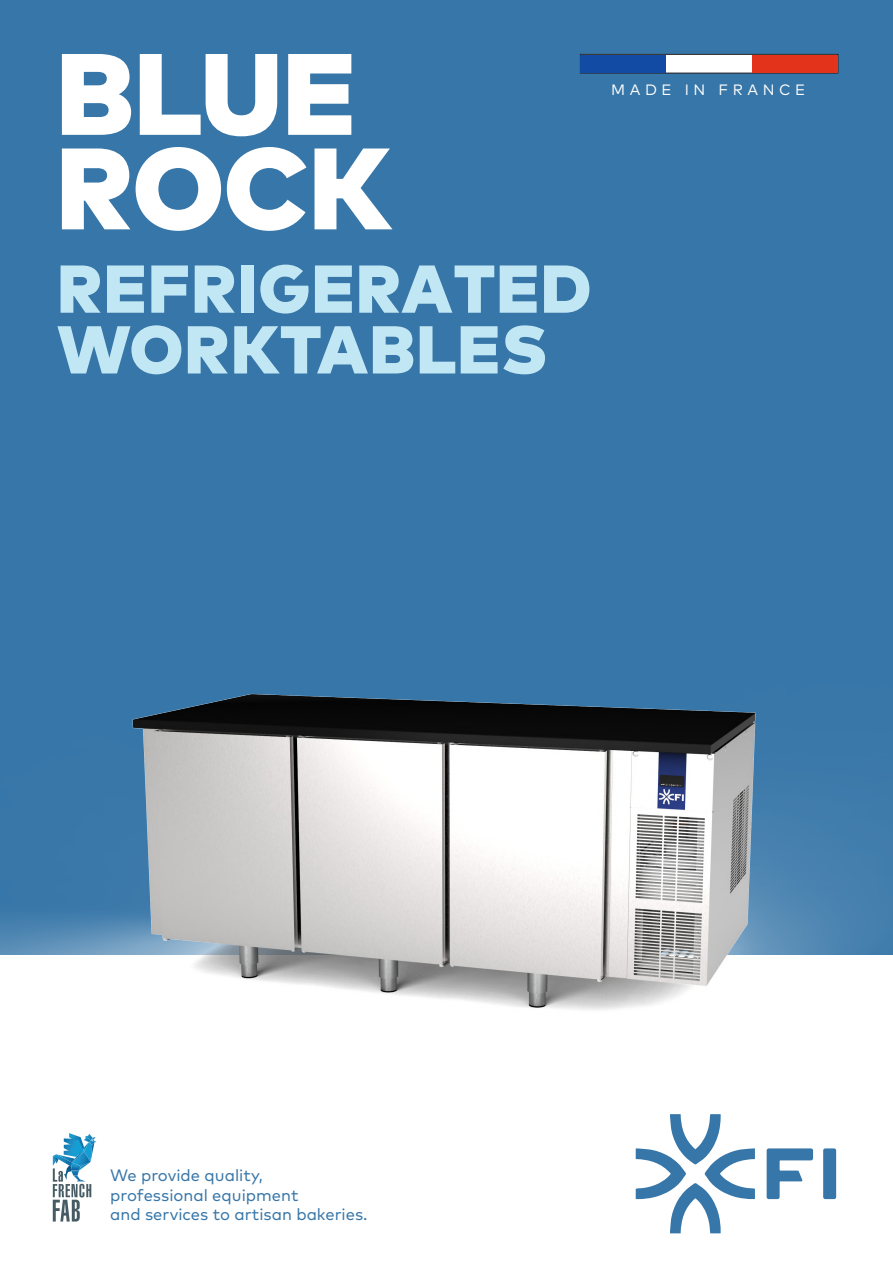
<style>
.page{position:relative;width:893px;height:1263px;background:#fff}
.page>*{position:absolute;margin:0;border:0;box-sizing:border-box;transform-origin:0 0}
.t1{font:900 115.5px "Mark Pro";color:#fff}
.t2{font:900 67.5px/60.8px "Mark";letter-spacing:.02em;color:#c2e7f4}
.t3{font:16.5px "Mark";color:#3776a8}
.t4{font:15px "Mark Pro";letter-spacing:.305em;color:#fff}
</style>
<div class="page">
<div style="left:0;top:0;width:893px;height:955px;background:#3776a8"></div>
<svg style="left:823px;top:1148px;width:13px;height:51px"></svg>
<svg style="left:767px;top:1148px;width:46px;height:51px"></svg>
<svg style="left:636px;top:1114px;width:119px;height:119px"></svg>
<svg style="left:53px;top:1133px;width:43px;height:88px"></svg>
<img style="left:0;top:693px;width:893px;height:317px">
<div style="left:580px;top:54px;width:258px;height:19px;background:#fff"></div>
<div style="left:580px;top:54px;width:258px;height:19px;border:1px solid #231f20"></div>
<div style="left:581px;top:55px;width:85px;height:18px;background:#124ba4"></div>
<div style="left:752px;top:55px;width:86px;height:18px;background:#e3331b"></div>
<p class="t1" style="left:56px;top:5px;width:301px">BLUE</p>
<p class="t1" style="left:56px;top:99px;width:336px">ROCK</p>
<p class="t2" style="left:57px;top:257px;width:535px">REFRIGERATED<br>WORKTABLES</p>
<p class="t4" style="left:611px;top:78px;width:196px">MADE IN FRANCE</p>
<p class="t3" style="left:110px;top:1165px;width:154px">We provide quality,</p>
<p class="t3" style="left:110px;top:1184px;width:190px">professional equipment</p>
<p class="t3" style="left:110px;top:1204px;width:259px">and services to artisan bakeries.</p>
</div>
